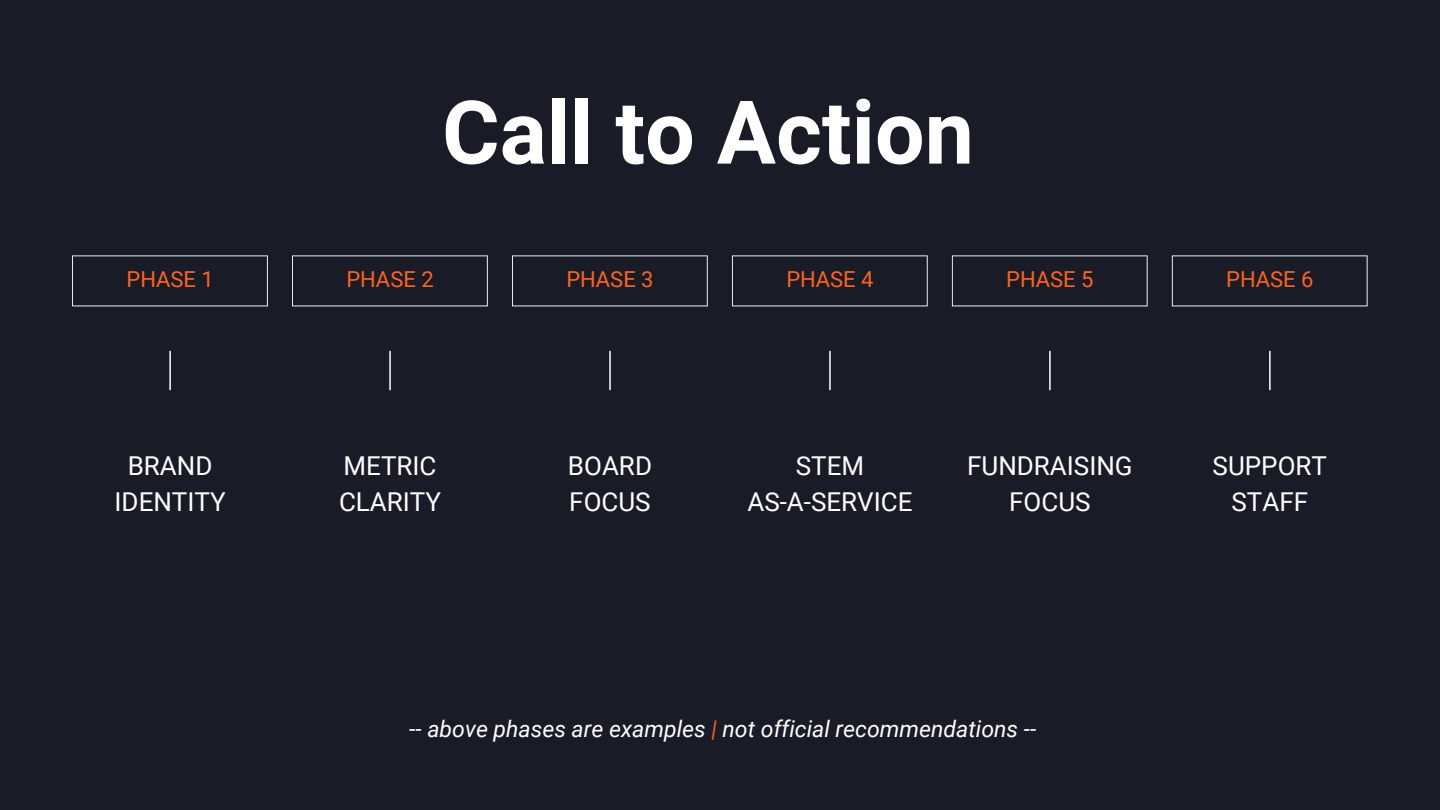
<style>
.page{position:relative;width:1440px;height:810px;background:#191b27}
.page>*{position:absolute;margin:0;border:0;box-sizing:border-box;transform-origin:0 0}
.t1{font:700 88px "Roboto";color:#fff}
.t2{font:26px "Roboto";color:#fff}
.t3{font:italic 23px "Roboto";color:#fff}
.t4{font:22px "Roboto";color:#fe641e}
.s1{color:#fe641e}
</style>
<div class="page">
<svg style="left:72px;top:255px;width:196px;height:51px"></svg>
<svg style="left:292px;top:255px;width:196px;height:51px"></svg>
<svg style="left:512px;top:255px;width:196px;height:51px"></svg>
<svg style="left:732px;top:255px;width:196px;height:51px"></svg>
<svg style="left:952px;top:255px;width:196px;height:51px"></svg>
<svg style="left:1172px;top:255px;width:196px;height:51px"></svg>
<hr style="left:169px;top:351px;width:2px;height:39px;background:#fff">
<hr style="left:389px;top:351px;width:2px;height:39px;background:#fff">
<hr style="left:609px;top:351px;width:2px;height:39px;background:#fff">
<hr style="left:829px;top:351px;width:2px;height:39px;background:#fff">
<hr style="left:1049px;top:351px;width:2px;height:39px;background:#fff">
<hr style="left:1269px;top:351px;width:2px;height:39px;background:#fff">
<p class="t1" style="left:442px;top:82px;width:533px">Call to Action</p>
<p class="t4" style="left:126px;top:266px;width:89px">PHASE 1</p>
<p class="t4" style="left:346px;top:266px;width:89px">PHASE 2</p>
<p class="t4" style="left:566px;top:266px;width:89px">PHASE 3</p>
<p class="t4" style="left:786px;top:266px;width:89px">PHASE 4</p>
<p class="t4" style="left:1006px;top:266px;width:89px">PHASE 5</p>
<p class="t4" style="left:1226px;top:266px;width:89px">PHASE 6</p>
<p class="t2" style="left:128px;top:451px;width:86px">BRAND</p>
<p class="t2" style="left:115px;top:487px;width:113px">IDENTITY</p>
<p class="t2" style="left:344px;top:451px;width:94px">METRIC</p>
<p class="t2" style="left:339px;top:487px;width:104px">CLARITY</p>
<p class="t2" style="left:568px;top:451px;width:86px">BOARD</p>
<p class="t2" style="left:569px;top:487px;width:83px">FOCUS</p>
<p class="t2" style="left:796px;top:451px;width:70px">STEM</p>
<p class="t2" style="left:747px;top:487px;width:167px">AS-A-SERVICE</p>
<p class="t2" style="left:967px;top:451px;width:167px">FUNDRAISING</p>
<p class="t2" style="left:1009px;top:487px;width:83px">FOCUS</p>
<p class="t2" style="left:1213px;top:451px;width:116px">SUPPORT</p>
<p class="t2" style="left:1232px;top:487px;width:78px">STAFF</p>
<p class="t3" style="left:409px;top:715px;width:629px">-- above phases are examples <span class="s1">|</span> not official recommendations --</p>
</div>
